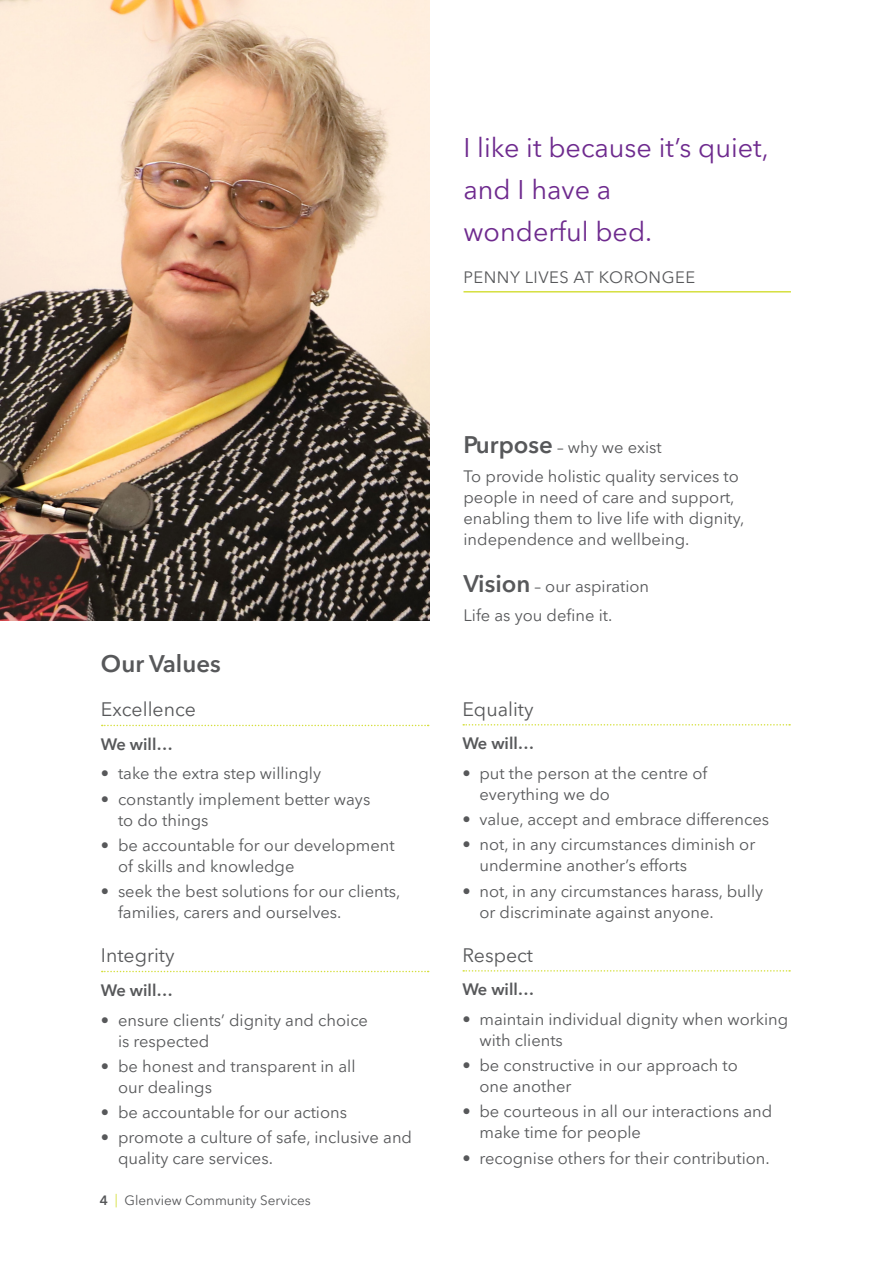
<style>
.page{position:relative;width:893px;height:1263px;background:#fff}
.page>*{position:absolute;margin:0;border:0;box-sizing:border-box;transform-origin:0 0}
.t1{font:27px/42px "Avenir Next LT Pro";color:#6e2a8e}
.Text{font:600 24px "Avenir Next LT Pro";color:#57585a}
.Text-2{font:19.5px "Avenir Next LT Pro";color:#57585a}
.Text-3{font:16.5px/21px "Avenir Next LT Pro";color:#57585a}
.Text-4{font:600 16.5px "Avenir Next LT Pro";color:#57585a}
.Text-5{font:16.5px "Avenir Next LT Pro";letter-spacing:.03em;color:#57585a}
.t2{font:13.5px "Avenir Next LT Pro";color:#57585a}
.s1{font-weight:600}
.s2{color:#d5df3e}
.s3{font-weight:600;font-size:24px}
</style>
<div class="page">
<svg style="left:102px;top:725px;width:327px;height:1px"></svg>
<svg style="left:102px;top:971px;width:327px;height:1px"></svg>
<svg style="left:463px;top:724px;width:327px;height:1px"></svg>
<svg style="left:463px;top:970px;width:327px;height:1px"></svg>
<img style="left:0;top:0;width:429px;height:621px">
<hr style="left:463px;top:291px;width:328px;height:2px;background:#d5df3e">
<p class="t1" style="left:463px;top:126px;width:307px">I like it because it’s quiet, and I have a<br>wonderful bed.</p>
<p class="Text-5" style="left:463px;top:267px;width:233px">PENNY LIVES AT KORONGEE</p>
<p class="Text" style="left:101px;top:649px;width:121px">Our Values</p>
<p class="Text-2" style="left:101px;top:698px;width:96px">Excellence</p>
<p class="Text-4" style="left:101px;top:734px;width:73px">We will…</p>
<p class="Text-3" style="left:101px;top:763px;width:222px">• take the extra step willingly</p>
<p class="Text-3" style="left:118px;top:788px;width:254px;text-indent:-17px">• constantly implement better ways to do things</p>
<p class="Text-3" style="left:118px;top:835px;width:278px;text-indent:-17px">• be accountable for our development of skills and knowledge</p>
<p class="Text-3" style="left:118px;top:881px;width:284px;text-indent:-17px">• seek the best solutions for our clients, families, carers and ourselves.</p>
<p class="Text-2" style="left:101px;top:944px;width:75px">Integrity</p>
<p class="Text-4" style="left:101px;top:980px;width:73px">We will…</p>
<p class="Text-3" style="left:118px;top:1009px;width:252px;text-indent:-17px">• ensure clients’ dignity and choice is respected</p>
<p class="Text-3" style="left:118px;top:1055px;width:239px;text-indent:-17px">• be honest and transparent in all our dealings</p>
<p class="Text-3" style="left:101px;top:1102px;width:248px">• be accountable for our actions</p>
<p class="Text-3" style="left:118px;top:1127px;width:296px;text-indent:-17px">• promote a culture of safe, inclusive and quality care services.</p>
<p class="t2" style="left:100px;top:1192px;width:212px"><span class="s1">4</span> <span class="s2">|</span> Glenview Community Services</p>
<p class="Text-3" style="left:463px;top:437px;width:200px"><span class="s3">Purpose</span> – why we exist</p>
<p class="Text-3" style="left:463px;top:466px;width:282px">To provide holistic quality services to people in need of care and support, enabling them to live life with dignity, independence and wellbeing.</p>
<p class="Text-3" style="left:463px;top:576px;width:187px"><span class="s3">Vision</span> – our aspiration</p>
<p class="Text-3" style="left:463px;top:605px;width:150px">Life as you define it.</p>
<p class="Text-2" style="left:462px;top:697px;width:73px">Equality</p>
<p class="Text-4" style="left:462px;top:733px;width:73px">We will…</p>
<p class="Text-3" style="left:479px;top:762px;width:229px;text-indent:-17px">• put the person at the centre of everything we do</p>
<p class="Text-3" style="left:462px;top:809px;width:308px">• value, accept and embrace differences</p>
<p class="Text-3" style="left:479px;top:834px;width:277px;text-indent:-17px">• not, in any circumstances diminish or undermine another’s efforts</p>
<p class="Text-3" style="left:479px;top:880px;width:285px;text-indent:-17px">• not, in any circumstances harass, bully or discriminate against anyone.</p>
<p class="Text-2" style="left:462px;top:943px;width:72px">Respect</p>
<p class="Text-4" style="left:462px;top:979px;width:73px">We will…</p>
<p class="Text-3" style="left:479px;top:1009px;width:310px;text-indent:-17px">• maintain individual dignity when working with clients</p>
<p class="Text-3" style="left:479px;top:1055px;width:260px;text-indent:-17px">• be constructive in our approach to one another</p>
<p class="Text-3" style="left:479px;top:1101px;width:294px;text-indent:-17px">• be courteous in all our interactions and make time for people</p>
<p class="Text-3" style="left:462px;top:1147px;width:309px">• recognise others for their contribution.</p>
</div>
